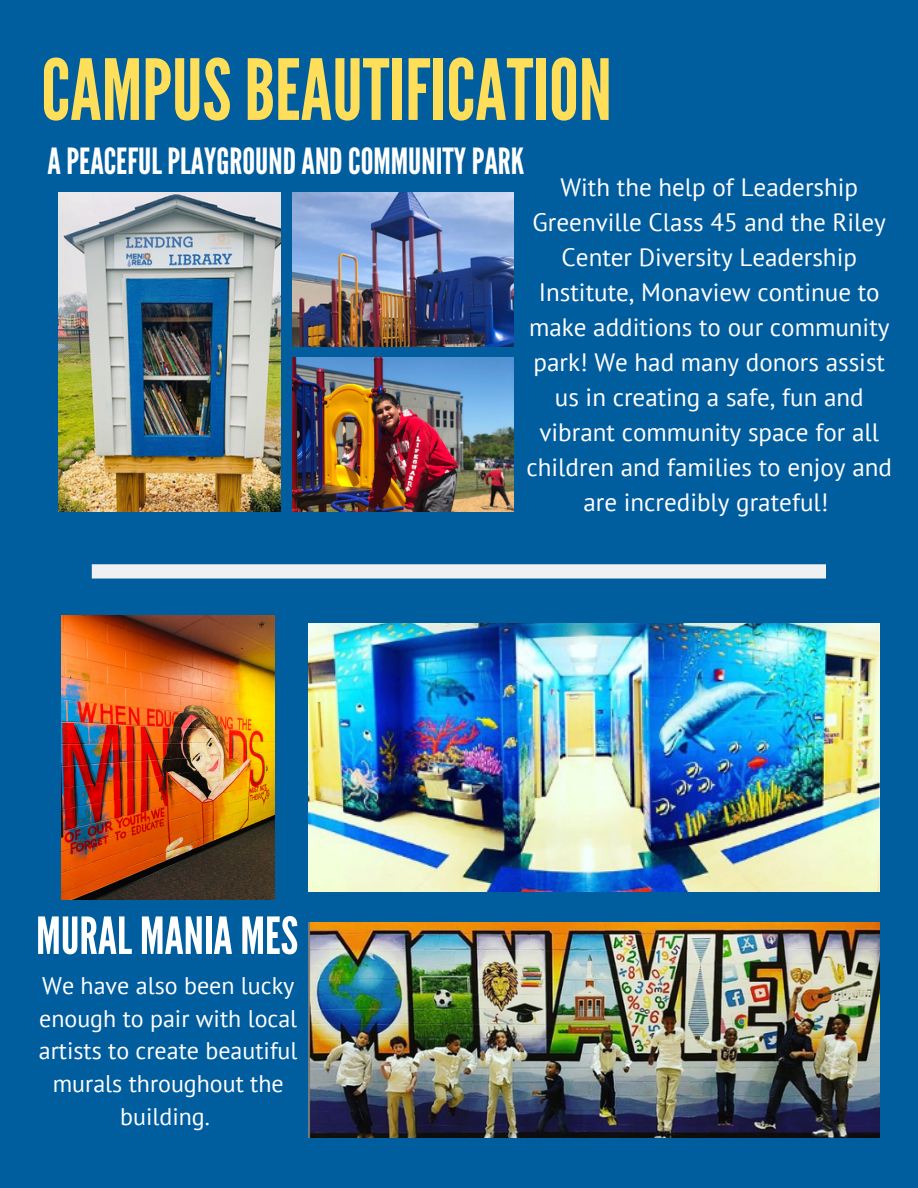
<style>
.page{position:relative;width:918px;height:1188px;background:#005d9e}
.page>*{position:absolute;margin:0;border:0;box-sizing:border-box;transform-origin:0 0}
.t1{font:84px "League Gothic";color:#ffde59}
.t2{font:51px "League Gothic";color:#fff}
.t3{font:36px "League Gothic";color:#fff}
.t4{font:25.05px/35px "PT Sans";color:#fff;text-align:center}
.t5{font:24px/32.7px "PT Sans";color:#fff;text-align:center}
</style>
<div class="page">
<img style="left:58px;top:192px;width:223px;height:320px">
<img style="left:292px;top:192px;width:222px;height:155px">
<img style="left:292px;top:358px;width:222px;height:154px">
<img style="left:309px;top:623px;width:570px;height:268px">
<img style="left:309px;top:922px;width:570px;height:216px">
<svg style="left:92px;top:564px;width:734px;height:15px;background:#e3e8ed"></svg>
<img style="left:62px;top:615px;width:212px;height:285px">
<h1 class="t1" style="left:41px;top:41px;width:572px">CAMPUSBEAUTIFICATION</h1>
<h3 class="t3" style="left:48px;top:141px;width:478px">APEACEFULPLAYGROUNDANDCOMMUNITYPARK</h3>
<h2 class="t2" style="left:36px;top:906px;width:264px">MURAL MANIA MES</h2>
<p class="t5" style="left:39px;top:969px;width:260px">We have also been lucky enough to pair with local artists to create beautiful murals throughout the building.</p>
<p class="t4" style="left:527px;top:170px;width:367px">With the help of Leadership<br>Greenville Class 45 and the Riley<br>Center Diversity Leadership<br>Institute, Monaview continue to make additions to our community park! We had many donors assist us in creating a safe, fun and vibrant community space for all children and families to enjoy and are incredibly grateful!</p>
</div>
